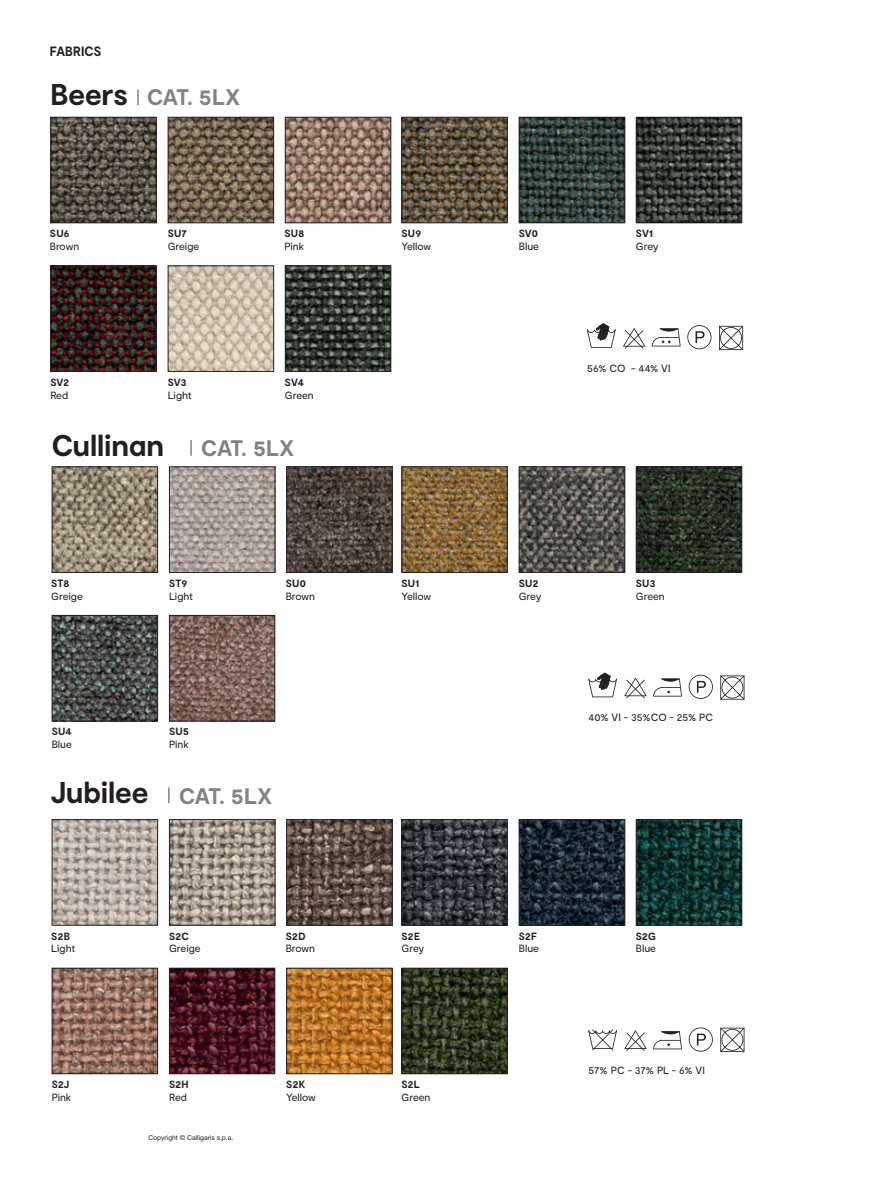
<style>
.page{position:relative;width:893px;height:1191px;background:#fff}
.page>*{position:absolute;margin:0;border:0;box-sizing:border-box;transform-origin:0 0}
.t1{font:700 30px "Calligaris";letter-spacing:-.005em;color:#231f20}
.t2{font:700 22.5px "Calligaris";color:#808285}
.t3{font:700 13.5px "Calligaris";letter-spacing:.005em;color:#231f20;scale:.95 1}
.t4{font:10.5px "Calligaris";letter-spacing:-.005em;color:#231f20}
.t5{font:700 10.5px "Calligaris";letter-spacing:.025em;color:#231f20}
.t6{font:6.75px "Helvetica Neue LT Std";color:#231f20}
</style>
<div class="page">
<svg style="left:588px;top:672px;width:29px;height:25px"></svg>
<svg style="left:624px;top:677px;width:23px;height:21px"></svg>
<svg style="left:653px;top:678px;width:29px;height:18px"></svg>
<svg style="left:689px;top:674px;width:24px;height:25px"></svg>
<svg style="left:720px;top:675px;width:24px;height:24px"></svg>
<img style="left:54px;top:468px;width:102px;height:103px">
<div style="left:52px;top:466px;width:106px;height:107px;border:1px solid #231f20"></div>
<img style="left:521px;top:468px;width:102px;height:103px">
<div style="left:519px;top:466px;width:106px;height:107px;border:1px solid #231f20"></div>
<img style="left:288px;top:468px;width:103px;height:103px">
<div style="left:286px;top:466px;width:107px;height:107px;border:1px solid #231f20"></div>
<img style="left:171px;top:468px;width:102px;height:103px">
<div style="left:169px;top:466px;width:106px;height:107px;border:1px solid #231f20"></div>
<img style="left:404px;top:468px;width:102px;height:103px">
<div style="left:402px;top:466px;width:106px;height:107px;border:1px solid #231f20"></div>
<img style="left:638px;top:468px;width:102px;height:103px">
<div style="left:636px;top:466px;width:106px;height:107px;border:1px solid #231f20"></div>
<img style="left:171px;top:617px;width:102px;height:102px">
<div style="left:169px;top:615px;width:106px;height:106px;border:1px solid #231f20"></div>
<img style="left:54px;top:617px;width:102px;height:102px">
<div style="left:52px;top:615px;width:106px;height:106px;border:1px solid #231f20"></div>
<svg style="left:190px;top:440px;width:2px;height:16px"></svg>
<svg style="left:587px;top:323px;width:29px;height:25px"></svg>
<svg style="left:623px;top:328px;width:22px;height:21px"></svg>
<svg style="left:652px;top:328px;width:29px;height:18px"></svg>
<svg style="left:687px;top:325px;width:24px;height:24px"></svg>
<svg style="left:719px;top:326px;width:24px;height:24px"></svg>
<img style="left:52px;top:119px;width:103px;height:102px">
<div style="left:50px;top:117px;width:107px;height:106px;border:1px solid #231f20"></div>
<img style="left:521px;top:119px;width:102px;height:102px">
<div style="left:519px;top:117px;width:106px;height:106px;border:1px solid #231f20"></div>
<img style="left:287px;top:119px;width:102px;height:102px">
<div style="left:285px;top:117px;width:106px;height:106px;border:1px solid #231f20"></div>
<img style="left:170px;top:119px;width:102px;height:102px">
<div style="left:168px;top:117px;width:106px;height:106px;border:1px solid #231f20"></div>
<img style="left:404px;top:119px;width:102px;height:102px">
<div style="left:402px;top:117px;width:106px;height:106px;border:1px solid #231f20"></div>
<img style="left:638px;top:119px;width:102px;height:102px">
<div style="left:636px;top:117px;width:106px;height:106px;border:1px solid #231f20"></div>
<img style="left:52px;top:267px;width:103px;height:103px">
<div style="left:50px;top:265px;width:107px;height:107px;border:1px solid #231f20"></div>
<img style="left:170px;top:267px;width:102px;height:103px">
<div style="left:168px;top:265px;width:106px;height:107px;border:1px solid #231f20"></div>
<img style="left:287px;top:267px;width:102px;height:103px">
<div style="left:285px;top:265px;width:106px;height:107px;border:1px solid #231f20"></div>
<svg style="left:137px;top:89px;width:2px;height:16px"></svg>
<svg style="left:588px;top:1029px;width:29px;height:21px"></svg>
<svg style="left:624px;top:1030px;width:23px;height:21px"></svg>
<svg style="left:653px;top:1031px;width:29px;height:18px"></svg>
<svg style="left:689px;top:1027px;width:24px;height:24px"></svg>
<svg style="left:720px;top:1027px;width:24px;height:24px"></svg>
<img style="left:54px;top:821px;width:102px;height:102px">
<div style="left:52px;top:819px;width:106px;height:106px;border:1px solid #231f20"></div>
<img style="left:521px;top:821px;width:102px;height:102px">
<div style="left:519px;top:819px;width:106px;height:106px;border:1px solid #231f20"></div>
<img style="left:288px;top:821px;width:103px;height:102px">
<div style="left:286px;top:819px;width:107px;height:106px;border:1px solid #231f20"></div>
<img style="left:171px;top:821px;width:102px;height:102px">
<div style="left:169px;top:819px;width:106px;height:106px;border:1px solid #231f20"></div>
<img style="left:404px;top:821px;width:102px;height:102px">
<div style="left:402px;top:819px;width:106px;height:106px;border:1px solid #231f20"></div>
<img style="left:638px;top:821px;width:102px;height:102px">
<div style="left:636px;top:819px;width:106px;height:106px;border:1px solid #231f20"></div>
<img style="left:171px;top:969px;width:102px;height:103px">
<div style="left:169px;top:967px;width:106px;height:107px;border:1px solid #231f20"></div>
<img style="left:404px;top:969px;width:102px;height:103px">
<div style="left:402px;top:967px;width:106px;height:107px;border:1px solid #231f20"></div>
<img style="left:54px;top:969px;width:102px;height:103px">
<div style="left:52px;top:967px;width:106px;height:107px;border:1px solid #231f20"></div>
<img style="left:288px;top:969px;width:103px;height:103px">
<div style="left:286px;top:967px;width:107px;height:107px;border:1px solid #231f20"></div>
<svg style="left:168px;top:787px;width:2px;height:16px"></svg>
<p class="t3" style="left:50px;top:42px;width:55px">FABRICS</p>
<h1 class="t1" style="left:50px;top:76px;width:79px">Beers</h1>
<h2 class="t2" style="left:147px;top:83px;width:94px">CAT. 5LX</h2>
<p class="t5" style="left:50px;top:227px;width:21px">SU6</p>
<p class="t5" style="left:168px;top:227px;width:21px">SU7</p>
<p class="t5" style="left:285px;top:227px;width:21px">SU8</p>
<p class="t5" style="left:402px;top:227px;width:21px">SU9</p>
<p class="t5" style="left:519px;top:227px;width:21px">SV0</p>
<p class="t5" style="left:636px;top:227px;width:19px">SV1</p>
<p class="t4" style="left:50px;top:240px;width:31px">Brown</p>
<p class="t4" style="left:168px;top:240px;width:33px">Greige</p>
<p class="t4" style="left:285px;top:240px;width:21px">Pink</p>
<p class="t4" style="left:402px;top:240px;width:31px">Yellow</p>
<p class="t4" style="left:519px;top:240px;width:22px">Blue</p>
<p class="t4" style="left:636px;top:240px;width:24px">Grey</p>
<p class="t5" style="left:50px;top:376px;width:20px">SV2</p>
<p class="t5" style="left:168px;top:376px;width:20px">SV3</p>
<p class="t5" style="left:285px;top:376px;width:21px">SV4</p>
<p class="t4" style="left:50px;top:388px;width:19px">Red</p>
<p class="t4" style="left:168px;top:388px;width:25px">Light</p>
<p class="t4" style="left:285px;top:388px;width:30px">Green</p>
<h1 class="t1" style="left:52px;top:426px;width:114px">Cullinan</h1>
<h2 class="t2" style="left:201px;top:434px;width:94px">CAT. 5LX</h2>
<p class="t4" style="left:587px;top:361px;width:85px">56% CO - 44% VI</p>
<p class="t5" style="left:51px;top:576px;width:20px">ST8</p>
<p class="t5" style="left:169px;top:576px;width:19px">ST9</p>
<p class="t5" style="left:402px;top:576px;width:19px">SU1</p>
<p class="t5" style="left:519px;top:576px;width:21px">SU2</p>
<p class="t5" style="left:286px;top:576px;width:22px">SU0</p>
<p class="t5" style="left:636px;top:576px;width:21px">SU3</p>
<p class="t4" style="left:51px;top:589px;width:33px">Greige</p>
<p class="t4" style="left:169px;top:589px;width:25px">Light</p>
<p class="t4" style="left:286px;top:589px;width:31px">Brown</p>
<p class="t4" style="left:402px;top:589px;width:31px">Yellow</p>
<p class="t4" style="left:519px;top:589px;width:24px">Grey</p>
<p class="t4" style="left:636px;top:589px;width:30px">Green</p>
<p class="t5" style="left:52px;top:725px;width:22px">SU4</p>
<p class="t5" style="left:169px;top:725px;width:21px">SU5</p>
<p class="t4" style="left:52px;top:738px;width:22px">Blue</p>
<p class="t4" style="left:169px;top:738px;width:21px">Pink</p>
<h1 class="t1" style="left:51px;top:774px;width:99px">Jubilee</h1>
<h2 class="t2" style="left:179px;top:782px;width:94px">CAT. 5LX</h2>
<p class="t4" style="left:589px;top:711px;width:126px">40% VI - 35%CO - 25% PC</p>
<p class="t5" style="left:51px;top:929px;width:20px">S2B</p>
<p class="t5" style="left:169px;top:929px;width:21px">S2C</p>
<p class="t5" style="left:402px;top:929px;width:20px">S2E</p>
<p class="t5" style="left:519px;top:929px;width:20px">S2F</p>
<p class="t5" style="left:286px;top:929px;width:21px">S2D</p>
<p class="t5" style="left:636px;top:929px;width:22px">S2G</p>
<p class="t4" style="left:51px;top:942px;width:25px">Light</p>
<p class="t4" style="left:169px;top:942px;width:33px">Greige</p>
<p class="t4" style="left:286px;top:942px;width:31px">Brown</p>
<p class="t4" style="left:402px;top:942px;width:24px">Grey</p>
<p class="t4" style="left:519px;top:942px;width:22px">Blue</p>
<p class="t4" style="left:636px;top:942px;width:22px">Blue</p>
<p class="t5" style="left:52px;top:1078px;width:19px">S2J</p>
<p class="t5" style="left:169px;top:1078px;width:21px">S2H</p>
<p class="t5" style="left:402px;top:1078px;width:20px">S2L</p>
<p class="t5" style="left:286px;top:1078px;width:21px">S2K</p>
<p class="t4" style="left:52px;top:1090px;width:21px">Pink</p>
<p class="t4" style="left:169px;top:1090px;width:19px">Red</p>
<p class="t4" style="left:286px;top:1090px;width:31px">Yellow</p>
<p class="t4" style="left:402px;top:1090px;width:30px">Green</p>
<p class="t6" style="left:148px;top:1134px;width:86px">Copyright © Calligaris s.p.a.</p>
<p class="t4" style="left:589px;top:1064px;width:118px">57% PC - 37% PL - 6% VI</p>
</div>
